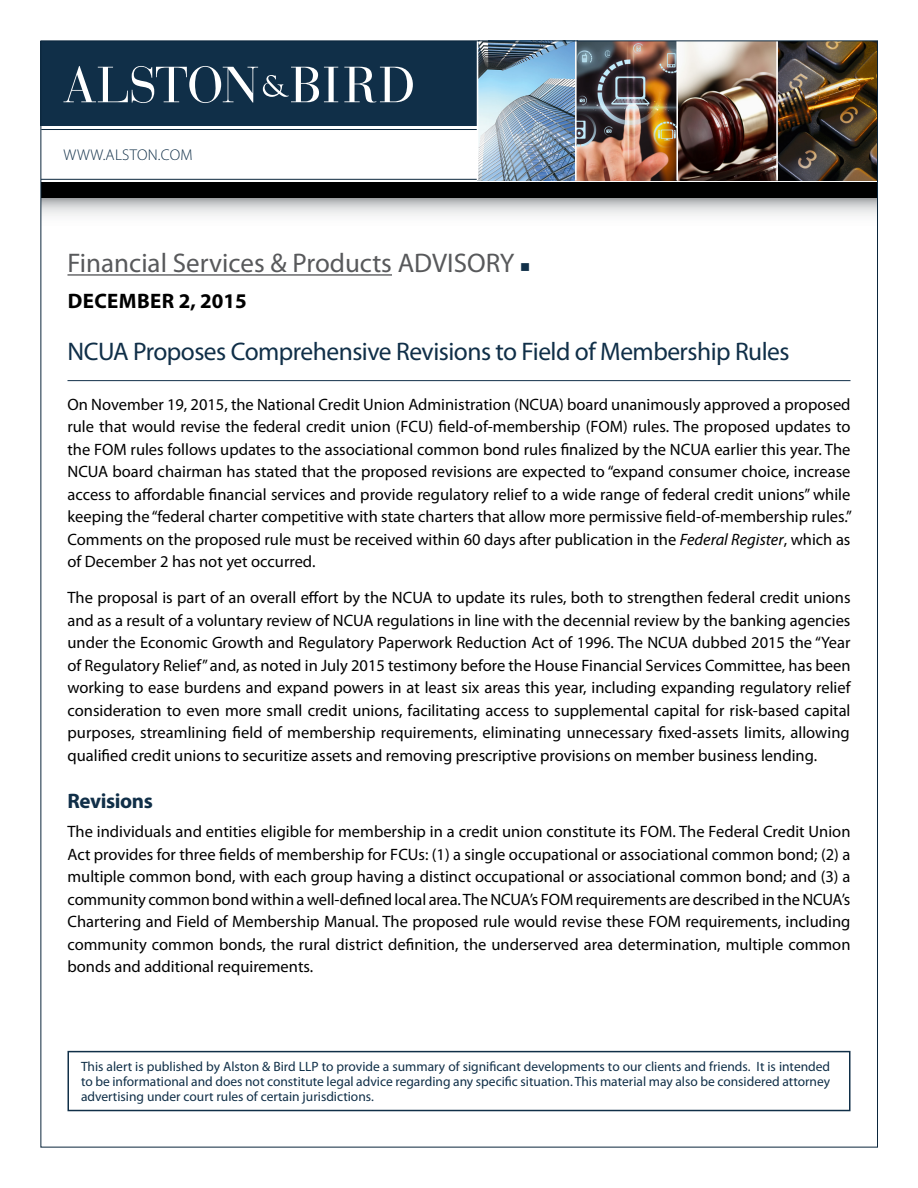
<style>
.page{position:relative;width:918px;height:1188px;background:#fff}
.page>*{position:absolute;margin:0;border:0;box-sizing:border-box;transform-origin:0 0}
.t1{font:27px "Myriad Pro";color:#58595b}
.t2{font:25.5px "Myriad Pro";letter-spacing:-.02em;color:#102f48}
.t3{font:700 21px "Myriad Pro";letter-spacing:.02em;color:#000}
.t4{font:700 21px "Myriad Pro";letter-spacing:-.02em;color:#102f48}
.t5{font:16.5px/22.5px "Myriad Pro";color:#000;text-align:justify}
.t6{font:300 15.6px "Myriad Pro";letter-spacing:.02em;color:#102f48}
.t7{font:13.5px/15px "Myriad Pro";color:#102f48;text-align:justify}
.s1{color:#102f48}
.s2{font-style:italic}
</style>
<div class="page">
<svg style="left:42px;top:198px;width:834px;height:18px"></svg>
<div style="left:40px;top:41px;width:836px;height:85px;background:#102f48"></div>
<img style="left:478px;top:42px;width:398px;height:138px">
<hr style="left:477px;top:40px;width:1px;height:140px;background:#fff">
<hr style="left:575px;top:40px;width:2px;height:140px;background:#fff">
<hr style="left:676px;top:40px;width:2px;height:140px;background:#fff">
<hr style="left:776px;top:40px;width:2px;height:140px;background:#fff">
<svg style="left:344px;top:67px;width:69px;height:36px"></svg>
<svg style="left:63px;top:66px;width:275px;height:37px"></svg>
<hr style="left:41px;top:129px;width:436px;height:1px;background:#0b263c">
<hr style="left:41px;top:179px;width:436px;height:1px;background:#0b263c">
<div style="left:41px;top:182px;width:837px;height:16px;background:#000"></div>
<div style="left:68px;top:1051px;width:782px;height:60px;border:2px solid #102f48"></div>
<hr style="left:68px;top:274px;width:324px;height:2px;background:#58595b">
<hr style="left:68px;top:380px;width:782px;height:1px;background:#102f48">
<p class="t6" style="left:64px;top:145px;width:131px">WWW.ALSTON.COM</p>
<h1 class="t1" style="left:68px;top:247px;width:464px">Financial Services &amp; Products ADVISORY <span class="s1">■</span></h1>
<p class="t3" style="left:68px;top:287px;width:181px">DECEMBER 2, 2015</p>
<h2 class="t2" style="left:68px;top:336px;width:724px">NCUA Proposes Comprehensive Revisions to Field of Membership Rules</h2>
<p class="t5" style="left:68px;top:392px;width:786px">On November 19, 2015, the National Credit Union Administration (NCUA) board unanimously approved a proposed rule that would revise the federal credit union (FCU) field-of-membership (FOM) rules. The proposed updates to the FOM rules follows updates to the associational common bond rules finalized by the NCUA earlier this year. The NCUA board chairman has stated that the proposed revisions are expected to “expand consumer choice, increase access to affordable financial services and provide regulatory relief to a wide range of federal credit unions” while keeping the “federal charter competitive with state charters that allow more permissive field-of-membership rules.” Comments on the proposed rule must be received within 60 days after publication in the <span class="s2">Federal Register</span>, which as of December 2 has not yet occurred.</p>
<p class="t5" style="left:68px;top:586px;width:785px">The proposal is part of an overall effort by the NCUA to update its rules, both to strengthen federal credit unions and as a result of a voluntary review of NCUA regulations in line with the decennial review by the banking agencies under the Economic Growth and Regulatory Paperwork Reduction Act of 1996. The NCUA dubbed 2015 the “Year of Regulatory Relief” and, as noted in July 2015 testimony before the House Financial Services Committee, has been working to ease burdens and expand powers in at least six areas this year, including expanding regulatory relief consideration to even more small credit unions, facilitating access to supplemental capital for risk-based capital purposes, streamlining field of membership requirements, eliminating unnecessary fixed-assets limits, allowing qualified credit unions to securitize assets and removing prescriptive provisions on member business lending.</p>
<p class="t4" style="left:68px;top:787px;width:87px">Revisions</p>
<p class="t5" style="left:68px;top:820px;width:785px">The individuals and entities eligible for membership in a credit union constitute its FOM. The Federal Credit Union Act provides for three fields of membership for FCUs: (1) a single occupational or associational common bond; (2) a multiple common bond, with each group having a distinct occupational or associational common bond; and (3) a community common bond within a well-defined local area. The NCUA’s FOM requirements are described in the NCUA’s Chartering and Field of Membership Manual. The proposed rule would revise these FOM requirements, including community common bonds, the rural district definition, the underserved area determination, multiple common bonds and additional requirements.</p>
<p class="t7" style="left:81px;top:1058px;width:751px">This alert is published by Alston &amp; Bird LLP to provide a summary of significant developments to our clients and friends. It is intended to be informational and does not constitute legal advice regarding any specific situation. This material may also be considered attorney advertising under court rules of certain jurisdictions.</p>
</div>
